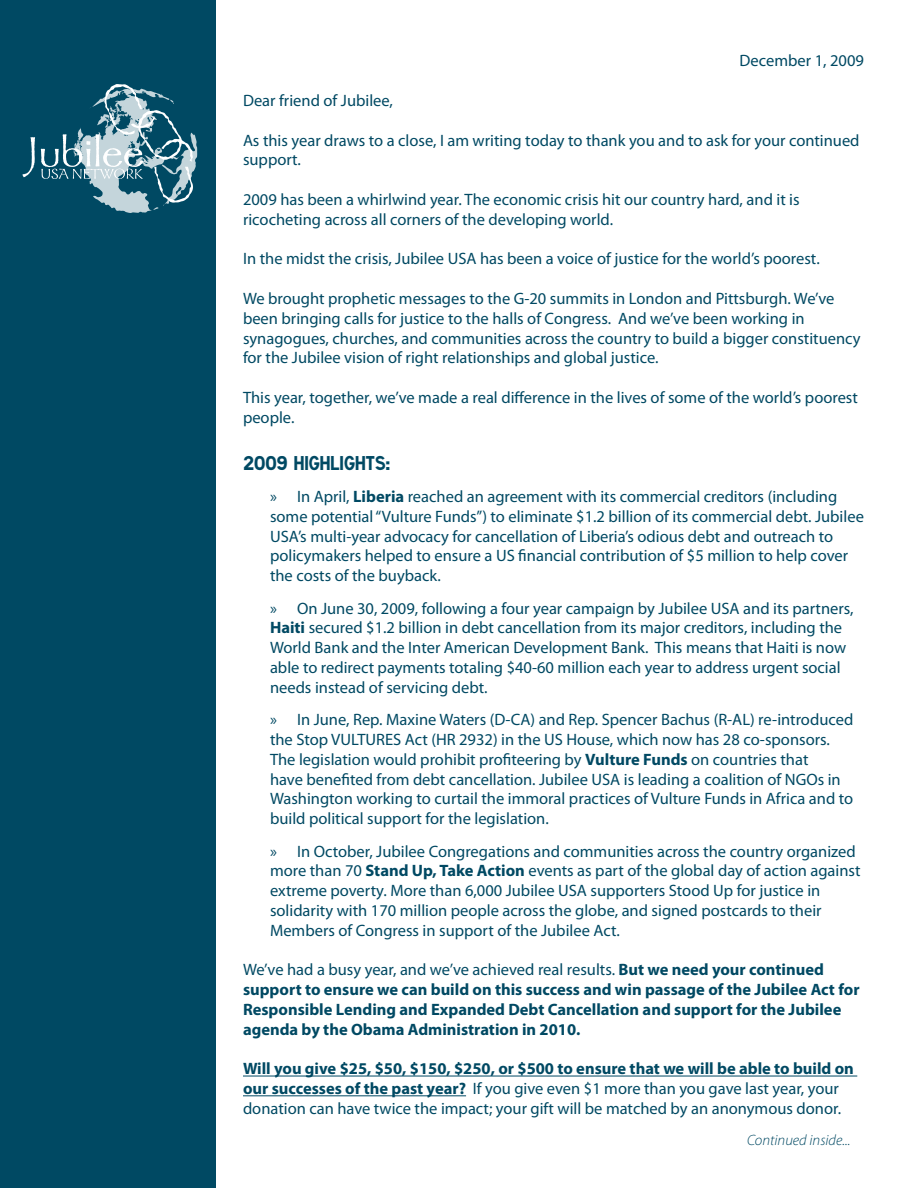
<style>
.page{position:relative;width:918px;height:1188px;background:#fff}
.page>*{position:absolute;margin:0;border:0;box-sizing:border-box;transform-origin:0 0}
.t1{font:19.5px "Caracteres L1";color:#004963}
.t2{font:16.5px/19.8px "Myriad Pro";color:#004963}
.t3{font:700 16.5px/19.8px "Myriad Pro";color:#004963}
.t4{font:italic 300 15px "Myriad Pro";color:#004963}
.s1{font-weight:700}
.s2{font-weight:400}
</style>
<div class="page">
<div style="left:0;top:0;width:216px;height:1188px;background:#004963"></div>
<svg style="left:22px;top:137px;width:13px;height:40px"></svg>
<svg style="left:41px;top:84px;width:156px;height:129px"></svg>
<hr style="left:243px;top:1076px;width:614px;height:1px;background:#004963">
<hr style="left:243px;top:1095px;width:223px;height:1px;background:#004963">
<p class="t2" style="left:740px;top:51px;width:126px">December 1, 2009</p>
<p class="t2" style="left:243px;top:90px;width:152px">Dear friend of Jubilee,</p>
<p class="t2" style="left:243px;top:130px;width:618px">As this year draws to a close, I am writing today to thank you and to ask for your continued support.</p>
<p class="t2" style="left:243px;top:189px;width:558px">2009 has been a whirlwind year. The economic crisis hit our country hard, and it is ricocheting across all corners of the developing world.</p>
<p class="t2" style="left:243px;top:249px;width:578px">In the midst the crisis, Jubilee USA has been a voice of justice for the world’s poorest.</p>
<p class="t2" style="left:243px;top:288px;width:619px">We brought prophetic messages to the G-20 summits in London and Pittsburgh. We’ve been bringing calls for justice to the halls of Congress. And we’ve been working in synagogues, churches, and communities across the country to build a bigger constituency for the Jubilee vision of right relationships and global justice.</p>
<p class="t2" style="left:243px;top:387px;width:616px">This year, together, we’ve made a real difference in the lives of some of the world’s poorest people.</p>
<p class="t1" style="left:243px;top:452px;width:149px">2009 highlights:</p>
<p class="t2" style="left:270px;top:486px;width:595px;text-indent:27px">In April, <span class="s1">Liberia</span> reached an agreement with its commercial creditors (including some potential “Vulture Funds”) to eliminate $1.2 billion of its commercial debt. Jubilee USA’s multi-year advocacy for cancellation of Liberia’s odious debt and outreach to policymakers helped to ensure a US financial contribution of $5 million to help cover the costs of the buyback.</p>
<p class="t2" style="left:270px;top:598px;width:585px;text-indent:27px">On June 30, 2009, following a four year campaign by Jubilee USA and its partners, <span class="s1">Haiti</span> secured $1.2 billion in debt cancellation from its major creditors, including the World Bank and the Inter American Development Bank. This means that Haiti is now able to redirect payments totaling $40-60 million each year to address urgent social needs instead of servicing debt.</p>
<p class="t2" style="left:270px;top:709px;width:585px;text-indent:27px">In June, Rep. Maxine Waters (D-CA) and Rep. Spencer Bachus (R-AL) re-introduced the Stop VULTURES Act (HR 2932) in the US House, which now has 28 co-sponsors.<br>The legislation would prohibit profiteering by <span class="s1">Vulture Funds</span> on countries that<br>have benefited from debt cancellation. Jubilee USA is leading a coalition of NGOs in Washington working to curtail the immoral practices of Vulture Funds in Africa and to build political support for the legislation.</p>
<p class="t2" style="left:270px;top:841px;width:592px;text-indent:27px">In October, Jubilee Congregations and communities across the country organized more than 70 <span class="s1">Stand Up, Take Action</span> events as part of the global day of action against extreme poverty. More than 6,000 Jubilee USA supporters Stood Up for justice in solidarity with 170 million people across the globe, and signed postcards to their Members of Congress in support of the Jubilee Act.</p>
<p class="t3" style="left:243px;top:959px;width:618px"><span class="s2">We’ve had a busy year, and we’ve achieved real results.</span> But we need your continued support to ensure we can build on this success and win passage of the Jubilee Act for Responsible Lending and Expanded Debt Cancellation and support for the Jubilee agenda by the Obama Administration in 2010.</p>
<p class="t2" style="left:243px;top:1059px;width:612px"><span class="s1">Will you give $25, $50, $150, $250, or $500 to ensure that we will be able to build on our successes of the past year?</span> If you give even $1 more than you gave last year, your donation can have twice the impact; your gift will be matched by an anonymous donor.</p>
<p class="t2" style="left:270px;top:486px;width:8px">»</p>
<p class="t2" style="left:270px;top:598px;width:8px">»</p>
<p class="t2" style="left:270px;top:709px;width:8px">»</p>
<p class="t2" style="left:270px;top:841px;width:8px">»</p>
<p class="t4" style="left:747px;top:1131px;width:105px">Continued inside...</p>
</div>
